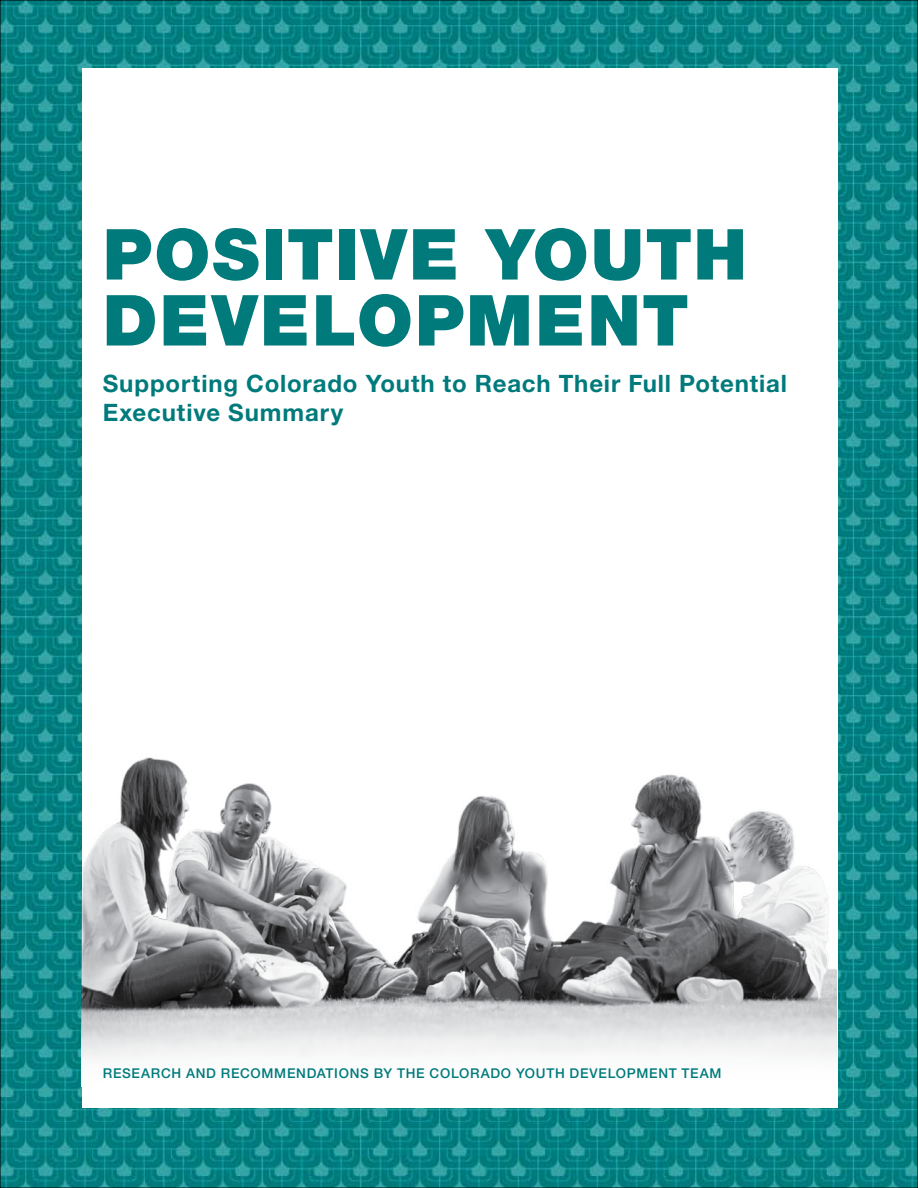
<style>
.page{position:relative;width:918px;height:1188px;background:#fff}
.page>*{position:absolute;margin:0;border:0;box-sizing:border-box;transform-origin:0 0}
.t1{font:900 70.5px/66px "Helvetica Neue";letter-spacing:.025em;color:#007a7b}
.t2{font:700 24px/28.3px "Helvetica Neue";letter-spacing:.035em;color:#007a7b}
.t3{font:500 13.5px "Helvetica Neue";letter-spacing:.05em;color:#007a7b}
</style>
<div class="page">
<img style="left:2px;top:2px;width:914px;height:1184px">
<div style="left:82px;top:68px;width:756px;height:1040px;background:#fff"></div>
<img style="left:81px;top:681px;width:756px;height:406px">
<h1 class="t1" style="left:103px;top:221px;width:646px">POSITIVE YOUTH<br>DEVELOPMENT</h1>
<p class="t2" style="left:103px;top:369px;width:686px">Supporting Colorado Youth to Reach Their Full Potential<br>Executive Summary</p>
<p class="t3" style="left:103px;top:1065px;width:305px">RESEARCH AND RECOMMENDATIONS BY THE</p>
<p class="t3" style="left:430px;top:1065px;width:41px">COLORADO</p>
<p class="t3" style="left:516px;top:1065px;width:132px">YOUTH DEVELOPMENT</p>
<p class="t3" style="left:682px;top:1065px;width:41px">TEAM</p>
</div>
